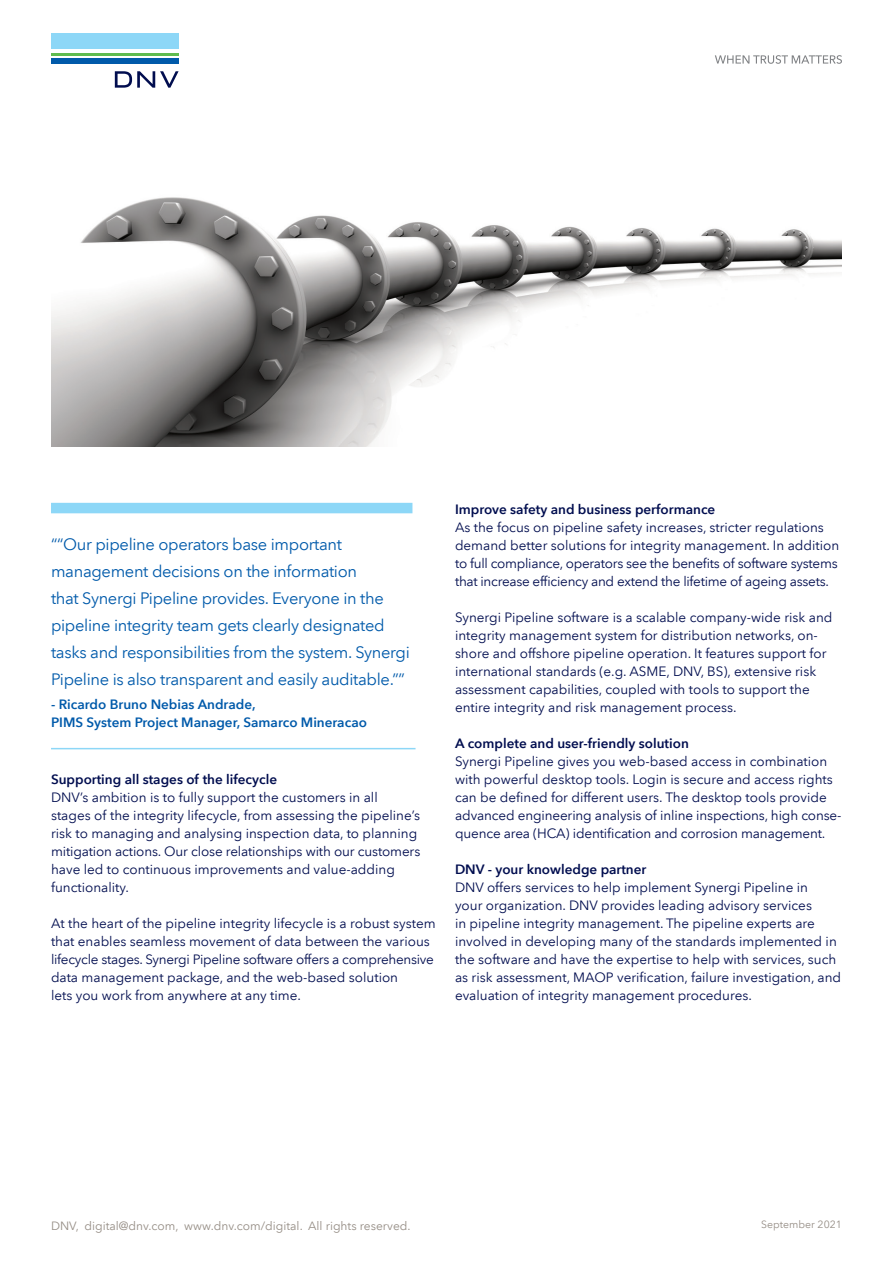
<style>
.page{position:relative;width:893px;height:1263px;background:#fff}
.page>*{position:absolute;margin:0;border:0;box-sizing:border-box;transform-origin:0 0}
.Information{font:16.5px/27px "Avenir Next LT Pro";letter-spacing:-.02em;color:#015aaa}
.Bodycopy_9pt{font:13.5px/18px "Avenir Next LT Pro";color:#010d4f}
.Bodycopy_9pt-2{font:13.5px/18px "Avenir Next LT Pro";letter-spacing:-.02em;color:#010d4f}
.Bodycopy_9pt-3{font:600 13.5px "Avenir Next LT Pro";color:#010d4f}
.Information-2{font:600 13.5px "Avenir Next LT Pro";color:#015aaa}
.Subhead{font:12px "Avenir Next LT Pro";color:#968e86}
.Subhead-2{font:10.5px "Avenir Next LT Pro";color:#968e86}
</style>
<div class="page">
<div style="left:51px;top:503px;width:361px;height:10px;background:#8dd7f7"></div>
<hr style="left:51px;top:748px;width:365px;height:1px;background:#8dd7f7">
<div style="left:51px;top:33px;width:128px;height:15px;background:#8dd7f7"></div>
<hr style="left:51px;top:53px;width:128px;height:3px;background:#5fbb4e">
<div style="left:51px;top:59px;width:128px;height:5px;background:#015aaa"></div>
<svg style="left:115px;top:71px;width:64px;height:17px"></svg>
<svg style="left:715px;top:55px;width:127px;height:9px"></svg>
<img style="left:51px;top:197px;width:791px;height:250px">
<p class="Information" style="left:51px;top:531px;width:360px">““Our pipeline operators base important management decisions on the information<br>that Synergi Pipeline provides. Everyone in the pipeline integrity team gets clearly designated tasks and responsibilities from the system. Synergi Pipeline is also transparent and easily auditable.””</p>
<p class="Information-2" style="left:51px;top:696px;width:206px">- Ricardo Bruno Nebias Andrade,</p>
<p class="Information-2" style="left:51px;top:714px;width:317px">PIMS System Project Manager, Samarco Mineracao</p>
<p class="Bodycopy_9pt-3" style="left:51px;top:771px;width:228px">Supporting all stages of the lifecycle</p>
<p class="Bodycopy_9pt" style="left:51px;top:788px;width:371px">DNV’s ambition is to fully support the customers in all stages of the integrity lifecycle, from assessing the pipeline’s risk to managing and analysing inspection data, to planning mitigation actions. Our close relationships with our customers have led to continuous improvements and value-adding functionality.</p>
<p class="Bodycopy_9pt" style="left:51px;top:914px;width:386px">At the heart of the pipeline integrity lifecycle is a robust system</p>
<p class="Bodycopy_9pt" style="left:51px;top:932px;width:380px">that enables seamless movement of data between the various</p>
<p class="Bodycopy_9pt-2" style="left:51px;top:950px;width:384px">lifecycle stages. Synergi Pipeline software offers a comprehensive data management package, and the web-based solution</p>
<p class="Bodycopy_9pt" style="left:51px;top:986px;width:251px">lets you work from anywhere at any time.</p>
<p class="Bodycopy_9pt-3" style="left:455px;top:501px;width:262px">Improve safety and business performance</p>
<p class="Bodycopy_9pt" style="left:455px;top:518px;width:370px">As the focus on pipeline safety increases, stricter regulations</p>
<p class="Bodycopy_9pt" style="left:455px;top:536px;width:386px">demand better solutions for integrity management. In addition</p>
<p class="Bodycopy_9pt-2" style="left:455px;top:554px;width:384px">to full compliance, operators see the benefits of software systems that increase efficiency and extend the lifetime of ageing assets.</p>
<p class="Bodycopy_9pt" style="left:455px;top:608px;width:379px">Synergi Pipeline software is a scalable company-wide risk and</p>
<p class="Bodycopy_9pt" style="left:455px;top:626px;width:373px">integrity management system for distribution networks, on&shy;shore and offshore pipeline operation. It features support for international standards (e.g. ASME, DNV, BS), extensive risk assessment capabilities, coupled with tools to support the entire integrity and risk management process.</p>
<p class="Bodycopy_9pt-3" style="left:455px;top:735px;width:235px">A complete and user-friendly solution</p>
<p class="Bodycopy_9pt" style="left:455px;top:752px;width:374px">Synergi Pipeline gives you web-based access in combination</p>
<p class="Bodycopy_9pt" style="left:455px;top:770px;width:379px">with powerful desktop tools. Login is secure and access rights</p>
<p class="Bodycopy_9pt" style="left:455px;top:788px;width:373px">can be defined for different users. The desktop tools provide</p>
<p class="Bodycopy_9pt" style="left:455px;top:806px;width:388px">advanced engineering analysis of inline inspections, high conse&shy;quence area (HCA) identification and corrosion management.</p>
<p class="Bodycopy_9pt-3" style="left:455px;top:861px;width:193px">DNV - your knowledge partner</p>
<p class="Bodycopy_9pt" style="left:455px;top:878px;width:354px">DNV offers services to help implement Synergi Pipeline in</p>
<p class="Bodycopy_9pt" style="left:455px;top:896px;width:358px">your organization. DNV provides leading advisory services</p>
<p class="Bodycopy_9pt" style="left:455px;top:914px;width:361px">in pipeline integrity management. The pipeline experts are</p>
<p class="Bodycopy_9pt" style="left:455px;top:932px;width:383px">involved in developing many of the standards implemented in</p>
<p class="Bodycopy_9pt" style="left:455px;top:950px;width:383px">the software and have the expertise to help with services, such</p>
<p class="Bodycopy_9pt" style="left:455px;top:968px;width:388px">as risk assessment, MAOP verification, failure investigation, and</p>
<p class="Bodycopy_9pt" style="left:455px;top:986px;width:298px">evaluation of integrity management procedures.</p>
<p class="Subhead" style="left:51px;top:1218px;width:361px">DNV, digital@dnv.com, www.dnv.com/digital. All rights reserved.</p>
<p class="Subhead-2" style="left:761px;top:1218px;width:82px">September 2021</p>
</div>
